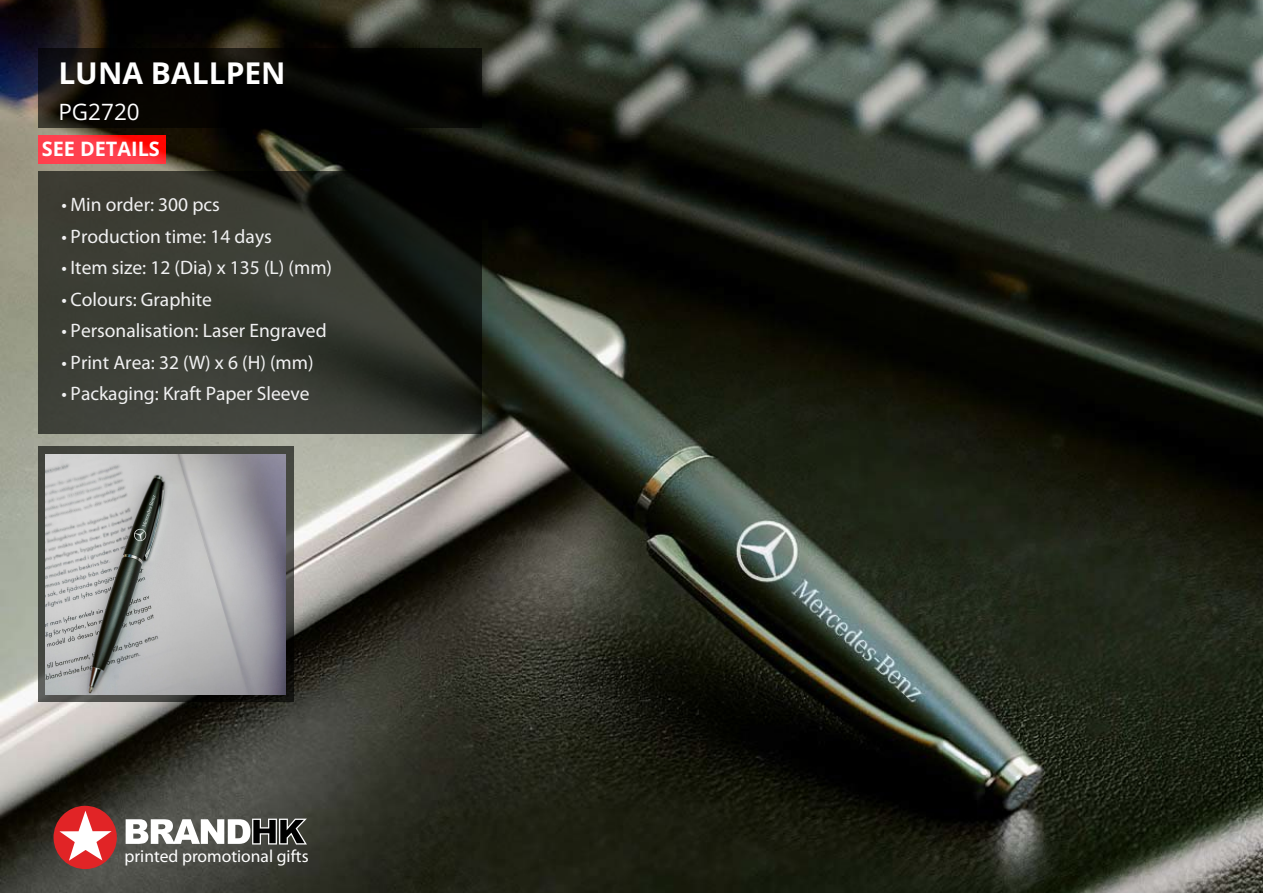
<style>
.page{position:relative;width:1263px;height:893px;background:#fff}
.page>*{position:absolute;margin:0;border:0;box-sizing:border-box;transform-origin:0 0}
.t1{font:700 30px "Open Sans";color:#fff}
.t2{font:22.5px "Open Sans";color:#fff}
.t3{font:700 19.8px "Open Sans";color:#fff}
.t4{font:19.5px "Myriad Pro";color:#f1f1f2}
.t5{font:17.55px "Myriad Pro";color:#fff}
</style>
<div class="page">
<img style="left:0;top:0;width:1263px;height:893px">
<div style="left:53px;top:805px;width:64px;height:64px;background:#e12426;border-radius:50%"></div>
<svg style="left:59px;top:811px;width:53px;height:50px"></svg>
<svg style="left:126px;top:819px;width:181px;height:25px"></svg>
<svg style="left:38px;top:446px;width:255px;height:256px;background:#444540"></svg>
<img style="left:46px;top:454px;width:240px;height:240px">
<svg style="left:39px;top:48px;width:443px;height:79px;background:#070603"></svg>
<svg style="left:39px;top:172px;width:443px;height:262px;background:#2f312a"></svg>
<svg style="left:38px;top:135px;width:128px;height:28px;background:#ff323b"></svg>
<h1 class="t1" style="left:58px;top:53px;width:229px">LUNA BALLPEN</h1>
<p class="t2" style="left:58px;top:97px;width:83px">PG2720</p>
<p class="t3" style="left:42px;top:136px;width:120px">SEE DETAILS</p>
<p class="t4" style="left:62px;top:192px;width:160px">• Min order: 300 pcs</p>
<p class="t4" style="left:62px;top:224px;width:212px">• Production time: 14 days</p>
<p class="t4" style="left:62px;top:255px;width:272px">• Item size: 12 (Dia) x 135 (L) (mm)</p>
<p class="t4" style="left:62px;top:287px;width:152px">• Colours: Graphite</p>
<p class="t4" style="left:62px;top:318px;width:267px">• Personalisation: Laser Engraved</p>
<p class="t4" style="left:62px;top:350px;width:254px">• Print Area: 32 (W) x 6 (H) (mm)</p>
<p class="t4" style="left:62px;top:381px;width:250px">• Packaging: Kraft Paper Sleeve</p>
<p class="t5" style="left:125px;top:845px;width:186px">printed promotional gifts</p>
</div>
